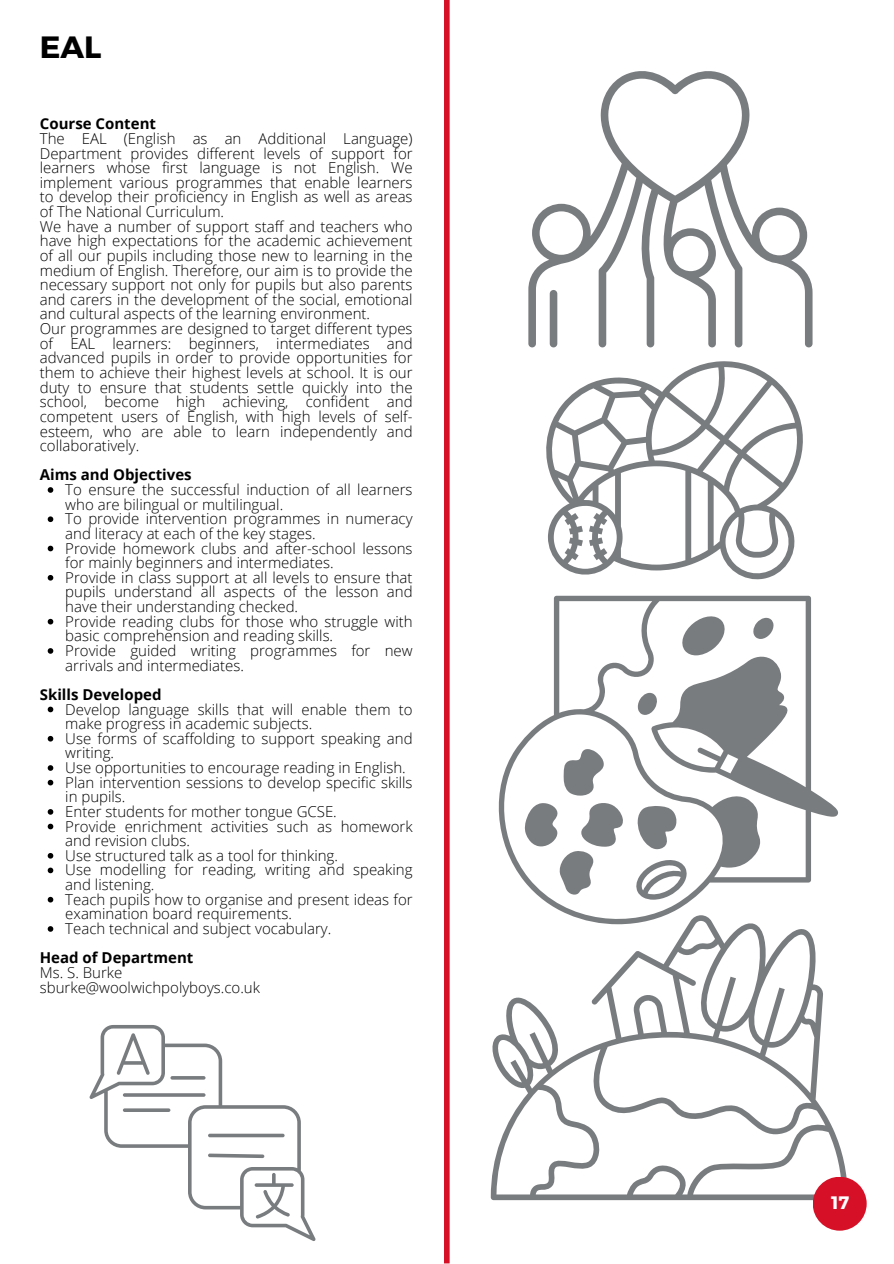
<style>
.page{position:relative;width:894px;height:1264px;background:#fff}
.page>*{position:absolute;margin:0;border:0;box-sizing:border-box;transform-origin:0 0}
.t1{font:700 30.75px "Montserrat";color:#000}
.t2{font:700 18px "Montserrat";color:#fff}
.t3{font:300 15px/14.7px "Open Sans";color:#000}
.t4{font:700 15px "Open Sans";color:#000}
</style>
<div class="page">
<div style="left:444px;top:0;width:5px;height:1263px;background:#d61127"></div>
<svg style="left:89px;top:1025px;width:226px;height:215px"></svg>
<svg style="left:208px;top:1133px;width:76px;height:4px"></svg>
<svg style="left:208px;top:1153px;width:56px;height:5px"></svg>
<svg style="left:254px;top:1172px;width:39px;height:46px"></svg>
<svg style="left:116px;top:1033px;width:34px;height:42px"></svg>
<hr style="left:170px;top:1076px;width:35px;height:3px;background:#797c7f;border-radius:2px">
<hr style="left:123px;top:1093px;width:82px;height:3px;background:#797c7f;border-radius:2px">
<hr style="left:123px;top:1108px;width:47px;height:3px;background:#797c7f;border-radius:2px">
<svg style="left:48px;top:487px;width:5px;height:6px"></svg>
<svg style="left:48px;top:516px;width:5px;height:6px"></svg>
<svg style="left:48px;top:545px;width:5px;height:6px"></svg>
<svg style="left:48px;top:575px;width:5px;height:5px"></svg>
<svg style="left:48px;top:619px;width:5px;height:5px"></svg>
<svg style="left:48px;top:648px;width:5px;height:5px"></svg>
<svg style="left:48px;top:706px;width:5px;height:6px"></svg>
<svg style="left:48px;top:736px;width:5px;height:5px"></svg>
<svg style="left:48px;top:765px;width:5px;height:5px"></svg>
<svg style="left:48px;top:779px;width:5px;height:6px"></svg>
<svg style="left:48px;top:809px;width:5px;height:5px"></svg>
<svg style="left:48px;top:823px;width:5px;height:6px"></svg>
<svg style="left:48px;top:853px;width:5px;height:5px"></svg>
<svg style="left:48px;top:867px;width:5px;height:6px"></svg>
<svg style="left:48px;top:896px;width:5px;height:6px"></svg>
<svg style="left:48px;top:926px;width:5px;height:5px"></svg>
<svg style="left:528px;top:71px;width:284px;height:276px"></svg>
<div style="left:549px;top:290px;width:8px;height:57px;background:#797c7f;border-radius:4px"></div>
<svg style="left:490px;top:928px;width:356px;height:272px"></svg>
<svg style="left:498px;top:595px;width:340px;height:333px"></svg>
<svg style="left:637px;top:805px;width:40px;height:44px"></svg>
<svg style="left:524px;top:801px;width:99px;height:93px"></svg>
<svg style="left:563px;top:747px;width:41px;height:48px"></svg>
<svg style="left:546px;top:361px;width:257px;height:219px"></svg>
<div style="left:812px;top:1176px;width:54px;height:54px;background:#d61127;border-radius:50%"></div>
<p class="t1" style="left:40px;top:27px;width:63px">EAL</p>
<h1 class="t4" style="left:40px;top:113px;width:118px">Course Content</h1>
<p class="t3" style="left:40px;top:131px;width:374px;text-align:justify">The EAL (English as an Additional Language)<br>Department provides different levels of support for learners whose first language is not English. We implement various programmes that enable learners to develop their proficiency in English as well as areas of The National Curriculum.</p>
<p class="t3" style="left:40px;top:218px;width:374px;text-align:justify">We have a number of support staff and teachers who have high expectations for the academic achievement of all our pupils including those new to learning in the medium of English. Therefore, our aim is to provide the necessary support not only for pupils but also parents and carers in the development of the social, emotional and cultural aspects of the learning environment.</p>
<p class="t3" style="left:40px;top:321px;width:374px;text-align:justify">Our programmes are designed to target different types of EAL learners: beginners, intermediates and advanced pupils in order to provide opportunities for them to achieve their highest levels at school. It is our duty to ensure that students settle quickly into the school, become high achieving, confident and competent users of English, with high levels of self&shy;esteem, who are able to learn independently and collaboratively.</p>
<p class="t4" style="left:40px;top:464px;width:153px">Aims and Objectives</p>
<h2 class="t3" style="left:65px;top:482px;width:349px">To ensure the successful induction of all learners who are bilingual or multilingual.</h2>
<p class="t3" style="left:65px;top:511px;width:349px">To provide intervention programmes in numeracy and literacy at each of the key stages.</p>
<p class="t3" style="left:65px;top:540px;width:349px">Provide homework clubs and after-school lessons for mainly beginners and intermediates.</p>
<p class="t3" style="left:65px;top:569px;width:349px;text-align:justify">Provide in class support at all levels to ensure that pupils understand all aspects of the lesson and have their understanding checked.</p>
<p class="t3" style="left:65px;top:613px;width:349px">Provide reading clubs for those who struggle with basic comprehension and reading skills.</p>
<p class="t3" style="left:65px;top:643px;width:349px">Provide guided writing programmes for new arrivals and intermediates.</p>
<p class="t4" style="left:40px;top:684px;width:123px">Skills Developed</p>
<h2 class="t3" style="left:65px;top:701px;width:348px">Develop language skills that will enable them to make progress in academic subjects.</h2>
<p class="t3" style="left:65px;top:730px;width:349px">Use forms of scaffolding to support speaking and writing.</p>
<p class="t3" style="left:65px;top:760px;width:342px">Use opportunities to encourage reading in English.</p>
<p class="t3" style="left:65px;top:774px;width:349px">Plan intervention sessions to develop specific skills in pupils.</p>
<p class="t3" style="left:65px;top:803px;width:273px">Enter students for mother tongue GCSE.</p>
<p class="t3" style="left:65px;top:818px;width:348px">Provide enrichment activities such as homework and revision clubs.</p>
<p class="t3" style="left:65px;top:847px;width:274px">Use structured talk as a tool for thinking.</p>
<p class="t3" style="left:65px;top:862px;width:349px">Use modelling for reading, writing and speaking and listening.</p>
<p class="t3" style="left:65px;top:891px;width:349px">Teach pupils how to organise and present ideas for examination board requirements.</p>
<p class="t3" style="left:65px;top:920px;width:267px">Teach technical and subject vocabulary.</p>
<p class="t4" style="left:40px;top:947px;width:155px">Head of Department</p>
<p class="t3" style="left:40px;top:964px;width:84px">Ms. S. Burke</p>
<p class="t3" style="left:40px;top:979px;width:222px">sburke@woolwichpolyboys.co.uk</p>
<p class="t2" style="left:830px;top:1191px;width:20px">17</p>
</div>
